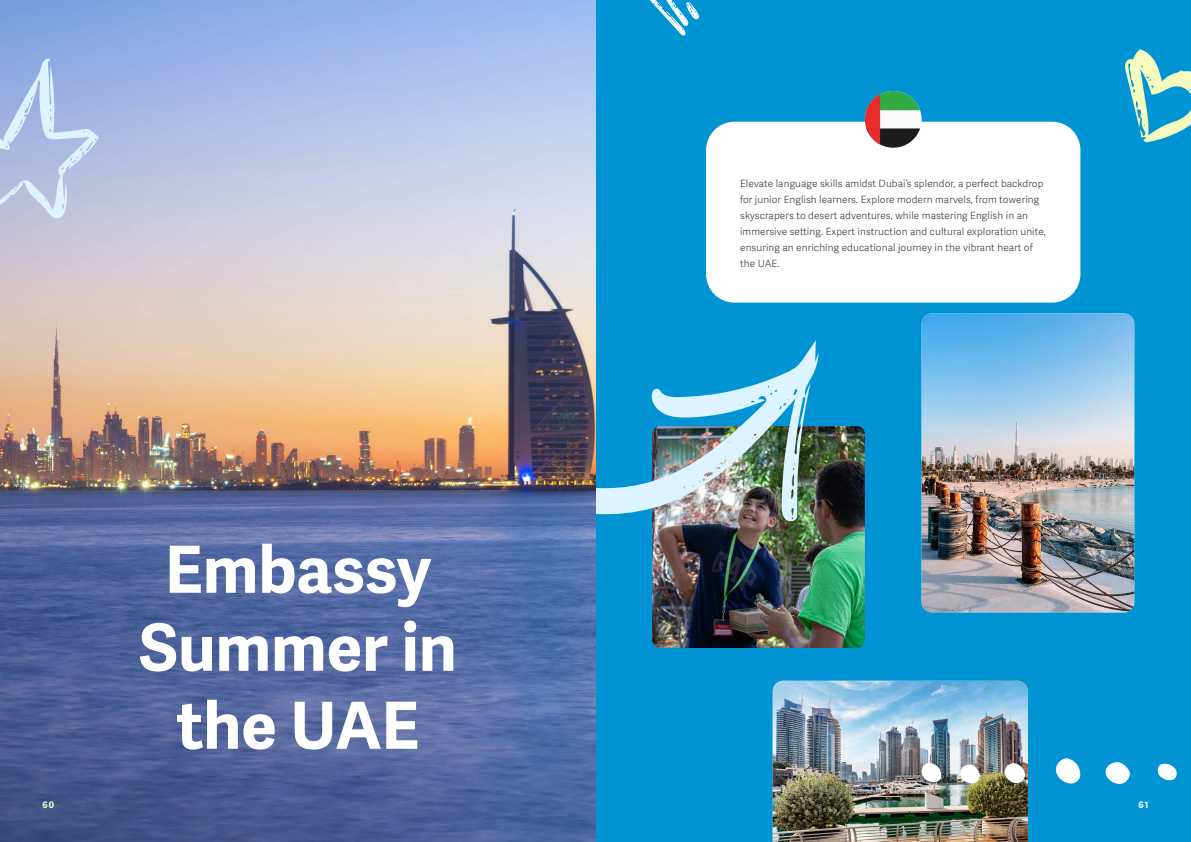
<style>
.page{position:relative;width:1191px;height:842px;background:#0094d4}
.page>*{position:absolute;margin:0;border:0;box-sizing:border-box;transform-origin:0 0}
.t1{font:700 65px/78px "Adelle Sans";color:#fff;text-align:center}
.t2{font:300 10px/16px "Adelle Sans";letter-spacing:.01em;color:#3c3c3b}
.t3{font:700 9px "Adelle Sans";color:#f5fbbe}
.t4{font:700 9px "Adelle Sans";color:#fff}
</style>
<div class="page">
<img style="left:921px;top:313px;width:213px;height:299px">
<img style="left:652px;top:426px;width:213px;height:222px">
<div style="left:706px;top:122px;width:374px;height:181px;background:#fff;border-radius:28px"></div>
<svg style="left:865px;top:91px;width:55px;height:57px"></svg>
<svg style="left:1125px;top:49px;width:66px;height:93px"></svg>
<img style="left:595px;top:340px;width:223px;height:183px">
<img style="left:0;top:0;width:595px;height:842px">
<img style="left:772px;top:681px;width:256px;height:161px">
<svg style="left:1056px;top:758px;width:25px;height:26px"></svg>
<svg style="left:1105px;top:762px;width:25px;height:22px"></svg>
<svg style="left:1003px;top:763px;width:22px;height:20px"></svg>
<svg style="left:921px;top:762px;width:20px;height:22px"></svg>
<svg style="left:959px;top:763px;width:21px;height:20px"></svg>
<svg style="left:1157px;top:764px;width:19px;height:16px"></svg>
<svg style="left:650px;top:0;width:49px;height:36px"></svg>
<svg style="left:0;top:59px;width:99px;height:167px"></svg>
<h1 class="t1" style="left:139px;top:532px;width:319px">Embassy<br>Summer in the UAE</h1>
<p class="t2" style="left:740px;top:175px;width:307px">Elevate language skills amidst Dubai’s splendor, a perfect backdrop for junior English learners. Explore modern marvels, from towering skyscrapers to desert adventures, while mastering English in an immersive setting. Expert instruction and cultural exploration unite, ensuring an enriching educational journey in the vibrant heart of the UAE.</p>
<p class="t3" style="left:43px;top:799px;width:13px">60</p>
<p class="t4" style="left:1138px;top:799px;width:12px">61</p>
</div>
